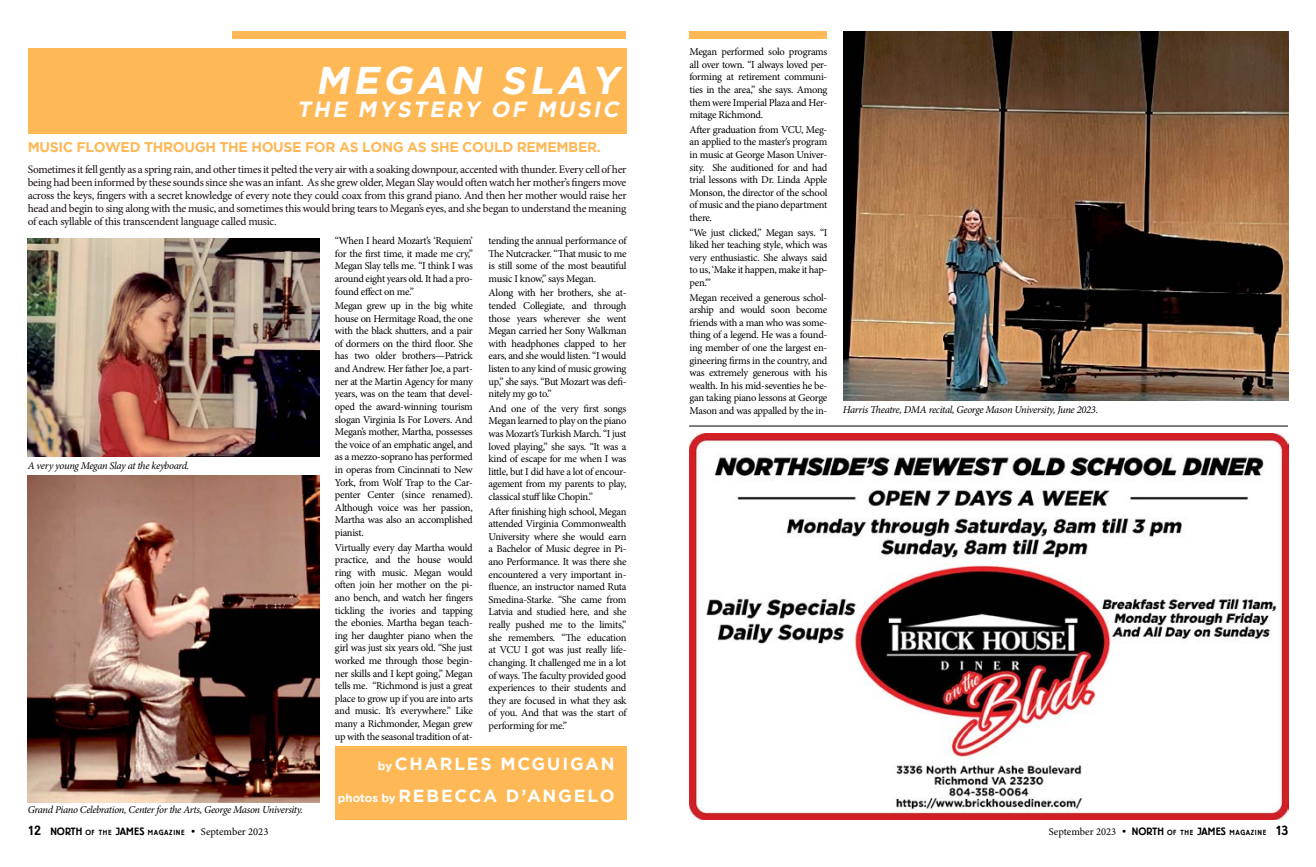
<style>
.page{position:relative;width:1316px;height:867px;background:#fff}
.page>*{position:absolute;margin:0;border:0;box-sizing:border-box;transform-origin:0 0}
.t1{font:italic 700 38.5px "Gotham";color:#fff}
.t2{font:italic 700 21.88px "Gotham";color:#fff}
.t3{font:700 17.5px/31.5px "Gotham";letter-spacing:.1em;color:#fff;text-align:right}
.t4{font:700 14px "Gotham";letter-spacing:-.025em;color:#feb856}
.t5{font:11.38px/13.1px "Minion Pro";letter-spacing:-.025em;color:#1b1013;text-align:justify}
.t6{font:10.5px/12.6px "Minion Pro";letter-spacing:-.03em;color:#000;text-align:justify}
.t7{font:italic 10.5px "Minion Pro";letter-spacing:-.03em;color:#000}
.t8{font:10.5px "Minion Pro";color:#000}
.t9{font:500 7.35px "Berliner Grotesk";color:#000}
.s1{font-size:11.38px}
.s2{font-size:13.12px}
.s3{font-size:10.5px}
.s4{font-family:"Minion Pro";font-weight:400;font-size:10.5px}
.s5{font-family:"Berliner Grotesk";font-weight:500}
.s6{font-family:"Berliner Grotesk";font-weight:500;font-size:7.35px}
.s7{font-family:"Berliner Grotesk";font-weight:500;font-size:13.12px}
</style>
<div class="page">
<div style="left:232px;top:32px;width:394px;height:7px;background:#feb856"></div>
<div style="left:28px;top:49px;width:598px;height:85px;background:#feb856"></div>
<div style="left:335px;top:746px;width:291px;height:73px;background:#feb856"></div>
<hr style="left:689px;top:426px;width:598px;height:1px;background:#000">
<img style="left:689px;top:433px;width:599px;height:386px">
<div style="left:689px;top:32px;width:138px;height:7px;background:#feb856"></div>
<img style="left:28px;top:238px;width:291px;height:218px">
<img style="left:843px;top:32px;width:445px;height:368px">
<img style="left:28px;top:475px;width:291px;height:327px">
<h1 class="t1" style="left:315px;top:58px;width:312px">MEGAN SLAY</h1>
<h2 class="t2" style="left:297px;top:97px;width:327px">THE MYSTERY OF MUSIC</h2>
<h3 class="t4" style="left:28px;top:138px;width:574px">MUSIC FLOWED THROUGH THE HOUSE FOR AS LONG AS SHE COULD REMEMBER.</h3>
<p class="t5" style="left:28px;top:162px;width:600px">Sometimes it fell gently as a spring rain, and other times it pelted the very air with a soaking downpour, accented with thunder. Every cell of her being had been informed by these sounds since she was an infant. As she grew older, Megan Slay would often watch her mother’s fingers move across the keys, fingers with a secret knowledge of every note they could coax from this grand piano. And then her mother would raise her head and begin to sing along with the music, and sometimes this would bring tears to Megan’s eyes, and she began to understand the meaning of each syllable of this transcendent language called music.</p>
<p class="t7" style="left:28px;top:458px;width:163px">A very young Megan Slay at the keyboard.</p>
<p class="t7" style="left:28px;top:802px;width:277px">Grand Piano Celebration, Center for the Arts, George Mason University.</p>
<p class="t6" style="left:335px;top:234px;width:139px">“When I heard Mozart’s ‘Requiem’ for the first time, it made me cry,” Megan Slay tells me. “I think I was around eight years old. It had a pro&shy;found effect on me.”</p>
<p class="t6" style="left:335px;top:299px;width:139px">Megan grew up in the big white house on Hermitage Road, the one with the black shutters, and a pair of dormers on the third floor. She has two older brothers—Patrick and Andrew. Her father Joe, a part&shy;ner at the Martin Agency for many years, was on the team that devel&shy;oped the award-winning tourism slogan Virginia Is For Lovers. And Megan’s mother, Martha, possesses the voice of an emphatic angel, and as a mezzo-soprano has performed in operas from Cincinnati to New York, from Wolf Trap to the Car&shy;penter Center (since renamed).<br>Although voice was her passion, Martha was also an accomplished pianist.</p>
<p class="t6" style="left:335px;top:540px;width:139px">Virtually every day Martha would practice, and the house would ring with music. Megan would often join her mother on the pi&shy;ano bench, and watch her fingers tickling the ivories and tapping the ebonies. Martha began teach&shy;ing her daughter piano when the girl was just six years old. “She just worked me through those begin&shy;ner skills and I kept going,” Megan tells me. “Richmond is just a great place to grow up if you are into arts and music. It’s everywhere.” Like many a Richmonder, Megan grew up with the seasonal tradition of at-</p>
<p class="t6" style="left:488px;top:234px;width:139px">tending the annual performance of The Nutcracker. “That music to me is still some of the most beautiful music I know,” says Megan.</p>
<p class="t6" style="left:488px;top:287px;width:139px">Along with her brothers, she at&shy;tended Collegiate, and through those years wherever she went Megan carried her Sony Walkman with headphones clapped to her ears, and she would listen. “I would listen to any kind of music growing up,” she says. “But Mozart was defi&shy;nitely my go to.”</p>
<p class="t6" style="left:488px;top:402px;width:139px">And one of the very first songs Megan learned to play on the piano was Mozart’s Turkish March. “I just loved playing,” she says. “It was a kind of escape for me when I was little, but I did have a lot of encour&shy;agement from my parents to play, classical stuff like Chopin.”</p>
<p class="t6" style="left:488px;top:505px;width:139px">After finishing high school, Megan attended Virginia Commonwealth University where she would earn a Bachelor of Music degree in Pi&shy;ano Performance. It was there she encountered a very important in&shy;fluence, an instructor named Ruta Smedina-Starke. “She came from Latvia and studied here, and she really pushed me to the limits,” she remembers. “The education at VCU I got was just really life&shy;changing. It challenged me in a lot of ways. The faculty provided good experiences to their students and they are focused in what they ask of you. And that was the start of performing for me.”</p>
<h3 class="t3" style="left:338px;top:747px;width:278px"><span class="s1">by</span> CHARLES MCGUIGAN <span class="s1">photos by</span> REBECCA D’ANGELO</h3>
<p class="t6" style="left:689px;top:46px;width:139px">Megan performed solo programs all over town. “I always loved per&shy;forming at retirement communi&shy;ties in the area,” she says. Among them were Imperial Plaza and Her&shy;mitage Richmond.</p>
<p class="t6" style="left:689px;top:123px;width:139px">After graduation from VCU, Meg&shy;an applied to the master’s program in music at George Mason Univer&shy;sity. She auditioned for and had trial lessons with Dr. Linda Apple Monson, the director of the school of music and the piano department there.</p>
<p class="t6" style="left:689px;top:226px;width:139px">“We just clicked,” Megan says. “I liked her teaching style, which was very enthusiastic. She always said to us, ‘Make it happen, make it hap&shy;pen.’”</p>
<p class="t6" style="left:689px;top:291px;width:139px">Megan received a generous schol&shy;arship and would soon become friends with a man who was some&shy;thing of a legend. He was a found&shy;ing member of one the largest en&shy;gineering firms in the country, and was extremely generous with his wealth. In his mid-seventies he be&shy;gan taking piano lessons at George Mason and was appalled by the in-</p>
<p class="t7" style="left:843px;top:402px;width:257px">Harris Theatre, DMA recital, George Mason University, June 2023.</p>
<p class="t9" style="left:28px;top:828px;width:242px"><span class="s2">12</span> <span class="s3">NORTH</span> OF TH E <span class="s3">JAMES</span> MAGAZIN E <span class="s3">•</span> <span class="s4">September 2023</span></p>
<p class="t8" style="left:1048px;top:824px;width:241px">September 2023 <span class="s5">•</span> <span class="s5">NORTH</span> <span class="s6">OF TH E</span> <span class="s5">JAMES</span> <span class="s6">MAGAZIN E</span> <span class="s7">13</span></p>
</div>
